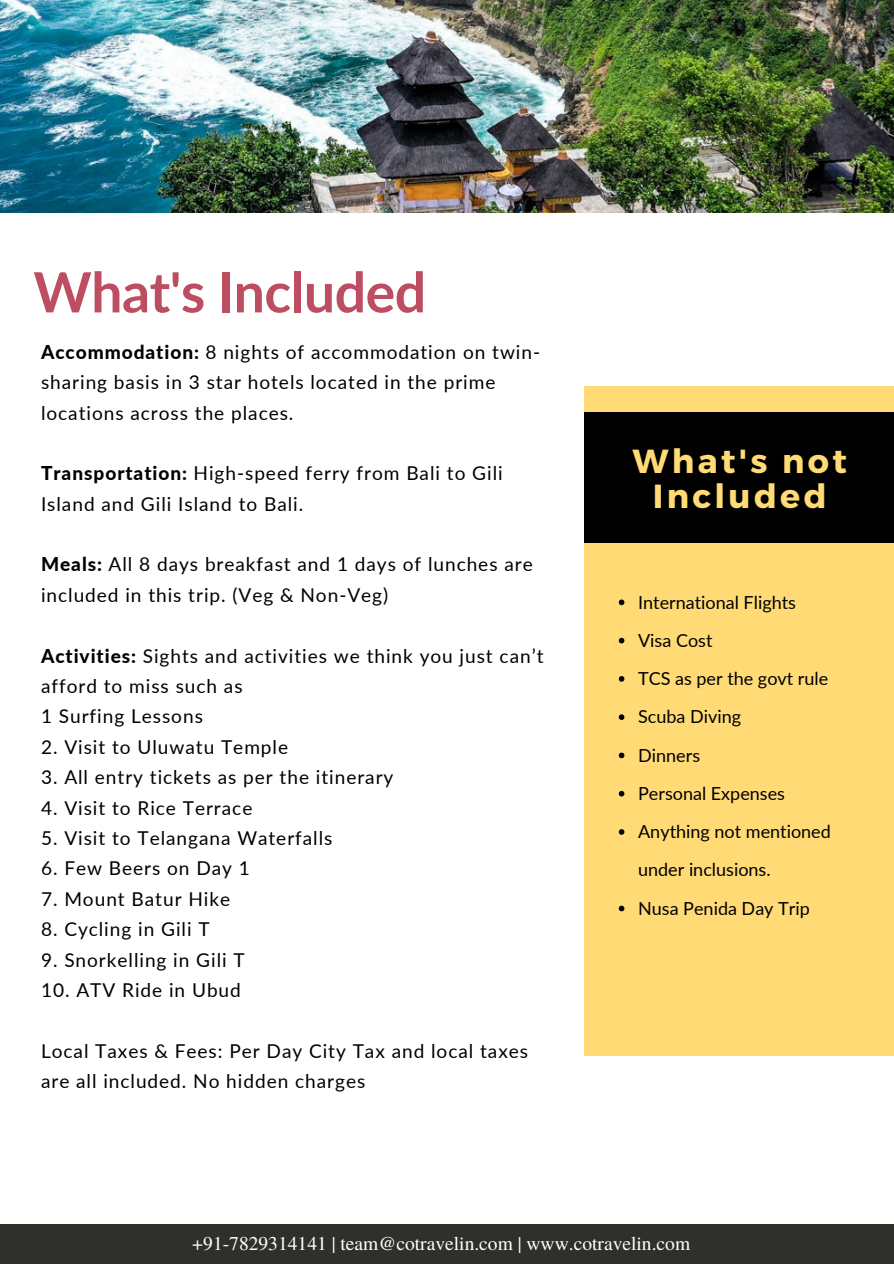
<style>
.page{position:relative;width:894px;height:1264px;background:#fff}
.page>*{position:absolute;margin:0;border:0;box-sizing:border-box;transform-origin:0 0}
.t1{font:700 55.5px "Lato";letter-spacing:-.01em;color:#bd4d60}
.t2{font:700 33.3px/34.8px "Montserrat";letter-spacing:.1em;color:#ffda75;text-align:center}
.t3{font:19.5px "Te X Gyre Termes";color:#fff}
.t4{font:19.05px/30.3px "Lato";letter-spacing:.05em;color:#000}
.t5{font:18px/38.2px "Lato";color:#000}
.s1{font-weight:800}
</style>
<div class="page">
<img style="left:0;top:0;width:893px;height:212px">
<div style="left:584px;top:386px;width:309px;height:669px;background:#ffda75"></div>
<div style="left:584px;top:413px;width:309px;height:129px;background:#000"></div>
<svg style="left:618px;top:599px;width:6px;height:6px"></svg>
<svg style="left:618px;top:637px;width:6px;height:6px"></svg>
<svg style="left:618px;top:676px;width:6px;height:5px"></svg>
<svg style="left:618px;top:714px;width:6px;height:6px"></svg>
<svg style="left:618px;top:752px;width:6px;height:6px"></svg>
<svg style="left:618px;top:790px;width:6px;height:6px"></svg>
<svg style="left:618px;top:829px;width:6px;height:5px"></svg>
<svg style="left:618px;top:905px;width:6px;height:6px"></svg>
<div style="left:0;top:1224px;width:893px;height:39px;background:#2f2f2c"></div>
<h1 class="t1" style="left:33px;top:257px;width:394px">What's Included</h1>
<p class="t4" style="left:41px;top:336px;width:500px"><span class="s1">Accommodation:</span> 8 nights of accommodation on twin&shy;sharing basis in 3 star hotels located in the prime locations across the places.</p>
<p class="t4" style="left:41px;top:458px;width:463px"><span class="s1">Transportation:</span> High-speed ferry from Bali to Gili<br>Island and Gili Island to Bali.</p>
<p class="t4" style="left:41px;top:549px;width:493px"><span class="s1">Meals:</span> All 8 days breakfast and 1 days of lunches are included in this trip. (Veg &amp; Non-Veg)</p>
<p class="t4" style="left:41px;top:640px;width:504px"><span class="s1">Activities:</span> Sights and activities we think you just can’t afford to miss such as</p>
<p class="t4" style="left:41px;top:701px;width:163px">1 Surfing Lessons</p>
<p class="t4" style="left:41px;top:731px;width:248px">2. Visit to Uluwatu Temple</p>
<p class="t4" style="left:41px;top:761px;width:354px">3. All entry tickets as per the itinerary</p>
<p class="t4" style="left:41px;top:792px;width:213px">4. Visit to Rice Terrace</p>
<p class="t4" style="left:41px;top:822px;width:293px">5. Visit to Telangana Waterfalls</p>
<p class="t4" style="left:41px;top:852px;width:210px">6. Few Beers on Day 1</p>
<p class="t4" style="left:41px;top:883px;width:190px">7. Mount Batur Hike</p>
<p class="t4" style="left:41px;top:913px;width:170px">8. Cycling in Gili T</p>
<p class="t4" style="left:41px;top:944px;width:205px">9. Snorkelling in Gili T</p>
<p class="t4" style="left:41px;top:974px;width:201px">10. ATV Ride in Ubud</p>
<p class="t4" style="left:41px;top:1035px;width:488px">Local Taxes &amp; Fees: Per Day City Tax and local taxes are all included. No hidden charges</p>
<p class="t2" style="left:632px;top:442px;width:216px">What's not<br>Included</p>
<p class="t5" style="left:638px;top:582px;width:159px">International Flights</p>
<h2 class="t5" style="left:638px;top:620px;width:76px">Visa Cost</h2>
<p class="t5" style="left:638px;top:659px;width:191px">TCS as per the govt rule</p>
<p class="t5" style="left:638px;top:697px;width:105px">Scuba Diving</p>
<p class="t5" style="left:638px;top:735px;width:63px">Dinners</p>
<p class="t5" style="left:638px;top:773px;width:148px">Personal Expenses</p>
<p class="t5" style="left:638px;top:812px;width:194px">Anything not mentioned under inclusions.</p>
<p class="t5" style="left:638px;top:888px;width:173px">Nusa Penida Day Trip</p>
<p class="t3" style="left:192px;top:1229px;width:499px">+91-7829314141 | team@cotravelin.com | www.cotravelin.com</p>
</div>
